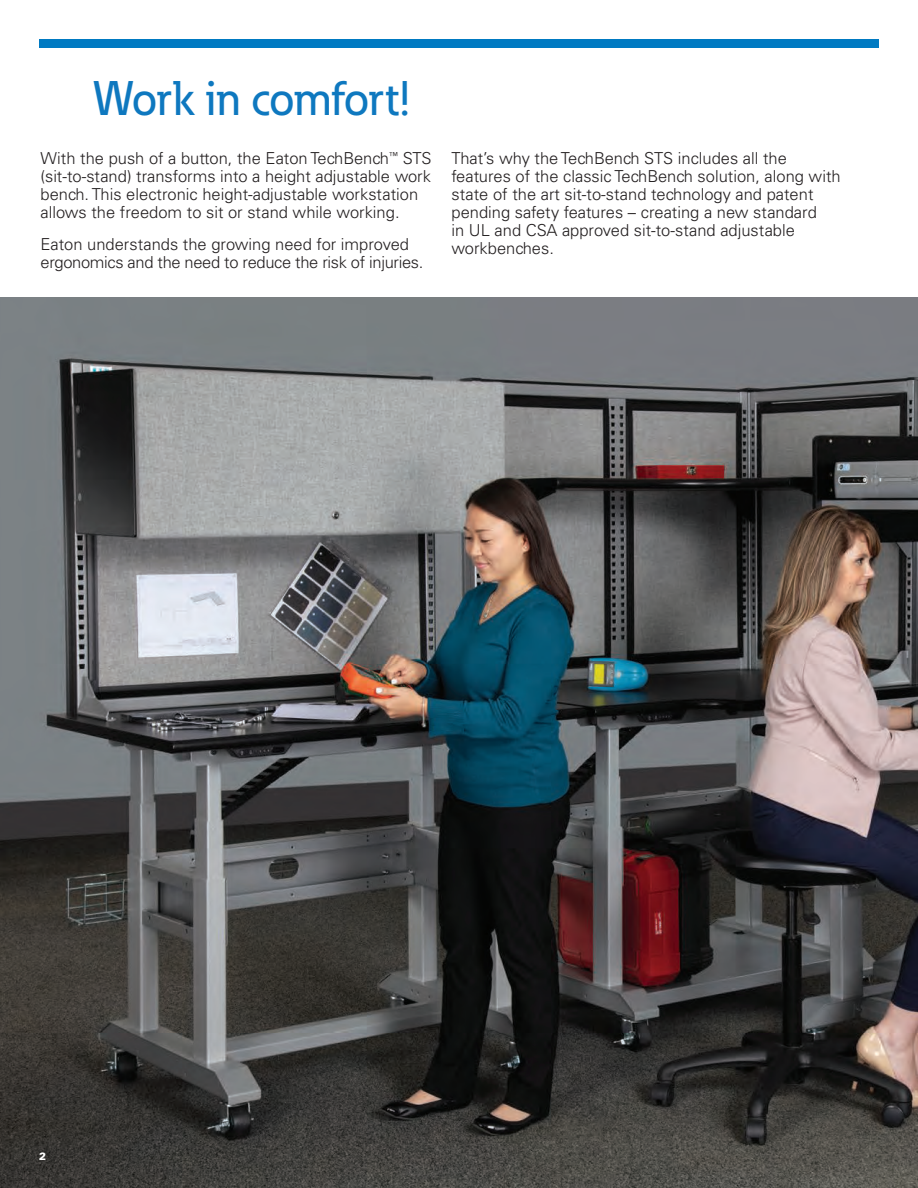
<style>
.page{position:relative;width:918px;height:1188px;background:#fff}
.page>*{position:absolute;margin:0;border:0;box-sizing:border-box;transform-origin:0 0}
.MainHeads32_34_p9{font:500 48px "Eaton";letter-spacing:-.01em;color:#0e78bf}
.Body11_12_p9{font:300 16.5px/18px "Univers LT Std";color:#231f20}
.Body11_12_p9-2{font:300 16.5px/18px "Univers LT Std";letter-spacing:-.02em;color:#231f20}
._00_Folio_Flush_Left{font:900 10.5px "Univers LT Std";color:#fff}
</style>
<div class="page">
<div style="left:39px;top:39px;width:840px;height:9px;background:#007ac2"></div>
<img style="left:0;top:297px;width:918px;height:891px">
<p class="MainHeads32_34_p9" style="left:93px;top:69px;width:319px">Work in comfort!</p>
<p class="Body11_12_p9" style="left:40px;top:149px;width:393px">With the push of a button, the Eaton TechBench<sup>™</sup> STS (sit-to-stand) transforms into a height adjustable work bench. This electronic height-adjustable workstation allows the freedom to sit or stand while working.</p>
<p class="Body11_12_p9-2" style="left:40px;top:235px;width:384px">Eaton understands the growing need for improved ergonomics and the need to reduce the risk of injuries.</p>
<p class="Body11_12_p9" style="left:451px;top:149px;width:391px">That’s why the TechBench STS includes all the features of the classic TechBench solution, along with state of the art sit-to-stand technology and patent pending safety features – creating a new standard<br>in UL and CSA approved sit-to-stand adjustable workbenches.</p>
<p class="_00_Folio_Flush_Left" style="left:39px;top:1150px;width:9px">2</p>
</div>
